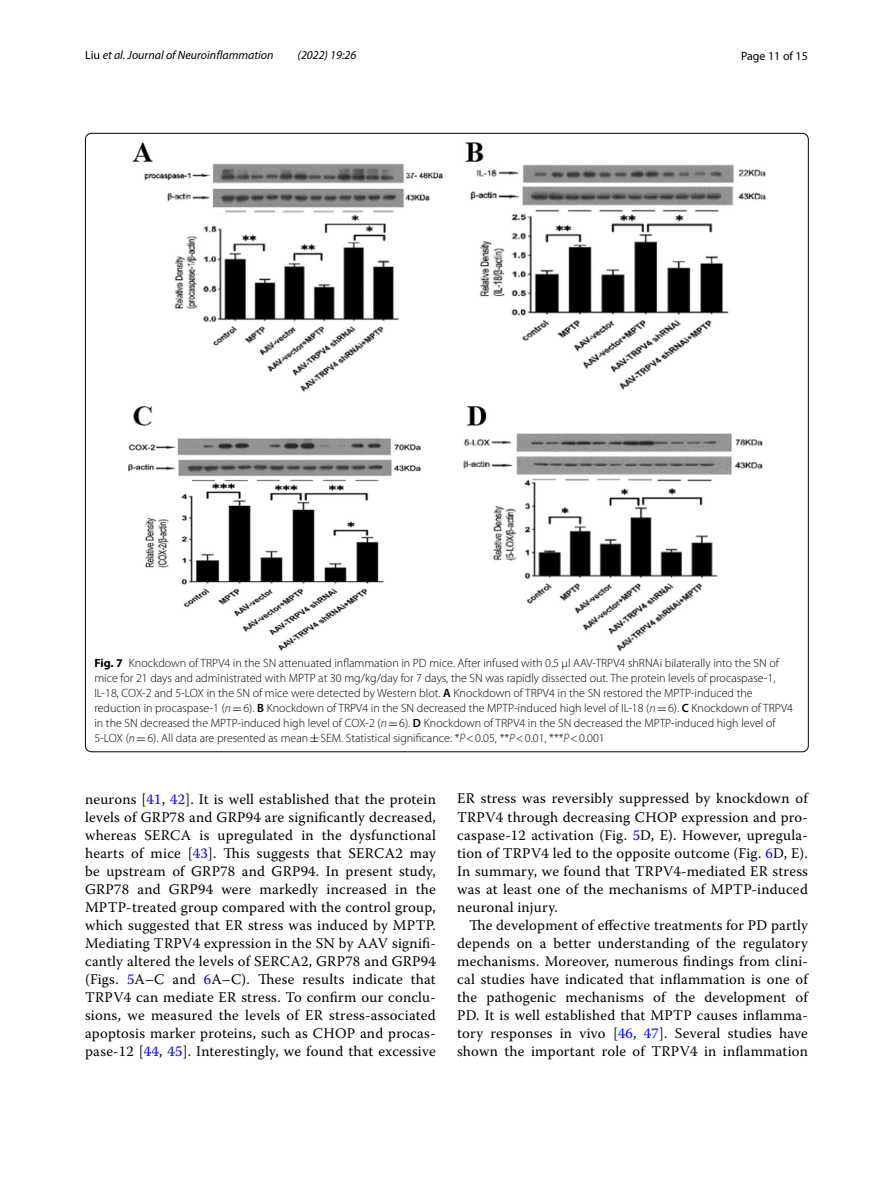
<style>
.page{position:relative;width:893px;height:1187px;background:#fff}
.page>*{position:absolute;margin:0;border:0;box-sizing:border-box;transform-origin:0 0}
.t1{font:14.7px/18px "Warnock Pro";letter-spacing:.015em;color:#000;text-align:justify}
.t2{font:300 12px/15px "Myriad Pro";color:#000}
.t3{font:italic 12px "Myriad Pro";color:#000}
.t4{font:12px "Myriad Pro";color:#000}
.s1{font-style:normal}
.s2{font-weight:700}
.s3{font-weight:600}
.s4{font-style:italic}
.s5{font-family:"MTSY";font-weight:400}
.s6{color:#00f}
</style>
<div class="page">
<img style="left:129px;top:142px;width:636px;height:509px">
<p class="t3" style="left:85px;top:48px;width:190px"><span class="s1">Liu</span> et al. Journal of Neuroinflammation</p>
<p class="t3" style="left:298px;top:48px;width:60px">(2022) 19:26</p>
<p class="t4" style="left:741px;top:48px;width:68px">Page 11 of 15</p>
<p class="t2" style="left:94px;top:655px;width:700px"><span class="s2">Fig. 7</span> Knockdown of TRPV4 in the SN attenuated inflammation in PD mice. After infused with 0.5 μl AAV-TRPV4 shRNAi bilaterally into the SN of mice for 21 days and administrated with MPTP at 30 mg/kg/day for 7 days, the SN was rapidly dissected out. The protein levels of procaspase-1, IL-18, COX-2 and 5-LOX in the SN of mice were detected by Western blot. <span class="s3">A</span> Knockdown of TRPV4 in the SN restored the MPTP-induced the reduction in procaspase-1 (<span class="s4">n</span><span class="s5">=</span>6). <span class="s3">B</span> Knockdown of TRPV4 in the SN decreased the MPTP-induced high level of IL-18 (<span class="s4">n</span><span class="s5">=</span>6). <span class="s3">C</span> Knockdown of TRPV4 in the SN decreased the MPTP-induced high level of COX-2 (<span class="s4">n</span><span class="s5">=</span>6). <span class="s3">D</span> Knockdown of TRPV4 in the SN decreased the MPTP-induced high level of 5-LOX (<span class="s4">n</span><span class="s5">=</span>6). All data are presented as mean<span class="s5">±</span>SEM. Statistical significance: *<span class="s4">P</span>&lt;0.05, **<span class="s4">P</span>&lt;0.01, ***<span class="s4">P</span>&lt;0.001</p>
<p class="t1" style="left:85px;top:789px;width:352px">neurons [<span class="s6">41</span>, <span class="s6">42</span>]. It is well established that the protein levels of GRP78 and GRP94 are significantly decreased, whereas SERCA is upregulated in the dysfunctional hearts of mice [<span class="s6">43</span>]. This suggests that SERCA2 may be upstream of GRP78 and GRP94. In present study, GRP78 and GRP94 were markedly increased in the MPTP-treated group compared with the control group, which suggested that ER stress was induced by MPTP.<br>Mediating TRPV4 expression in the SN by AAV signifi&shy;cantly altered the levels of SERCA2, GRP78 and GRP94 (Figs. <span class="s6">5</span>A–C and <span class="s6">6</span>A–C). These results indicate that TRPV4 can mediate ER stress. To confirm our conclu&shy;sions, we measured the levels of ER stress-associated apoptosis marker proteins, such as CHOP and procas&shy;pase-12 [<span class="s6">44</span>, <span class="s6">45</span>]. Interestingly, we found that excessive</p>
<p class="t1" style="left:457px;top:789px;width:352px">ER stress was reversibly suppressed by knockdown of TRPV4 through decreasing CHOP expression and pro&shy;caspase-12 activation (Fig. <span class="s6">5</span>D, E). However, upregula&shy;tion of TRPV4 led to the opposite outcome (Fig. <span class="s6">6</span>D, E).<br>In summary, we found that TRPV4-mediated ER stress was at least one of the mechanisms of MPTP-induced neuronal injury.</p>
<p class="t1" style="left:457px;top:915px;width:352px;text-indent:12px">The development of effective treatments for PD partly depends on a better understanding of the regulatory mechanisms. Moreover, numerous findings from clini&shy;cal studies have indicated that inflammation is one of the pathogenic mechanisms of the development of PD. It is well established that MPTP causes inflamma&shy;tory responses in vivo [<span class="s6">46</span>, <span class="s6">47</span>]. Several studies have shown the important role of TRPV4 in inflammation</p>
</div>
